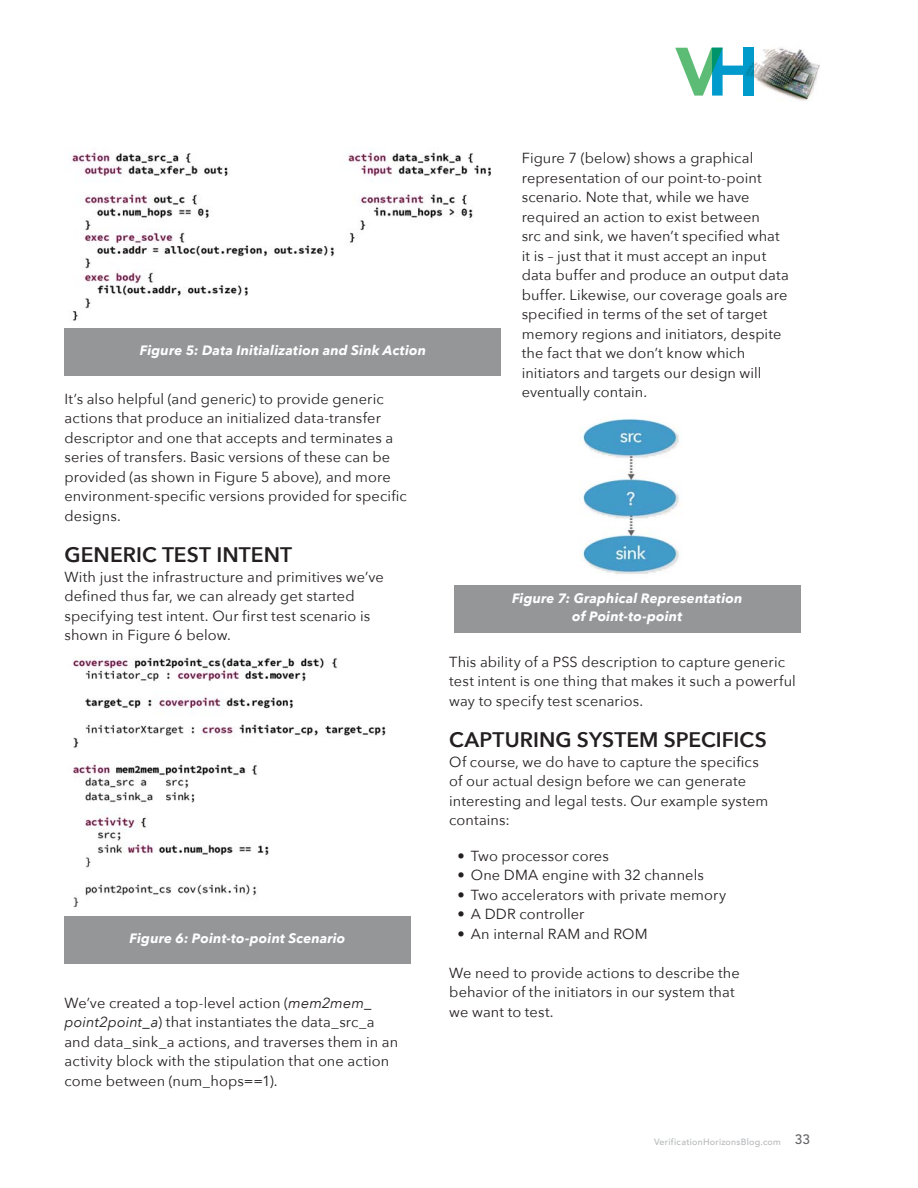
<style>
.page{position:relative;width:918px;height:1188px;background:#fff}
.page>*{position:absolute;margin:0;border:0;box-sizing:border-box;transform-origin:0 0}
.t1{font:600 21px "Avenir Next";color:#231f20}
.t2{font:14.55px/19.5px "Avenir Next";letter-spacing:.005em;color:#231f20}
.t3{font:italic 700 13.5px/18px "Avenir Next";letter-spacing:.01em;color:#fff;text-align:center}
.t4{font:500 9px "Avenir";letter-spacing:.025em;color:#b6b8ba}
.s1{font-style:italic}
.s2{font-size:13.5px;color:#636466}
</style>
<div class="page">
<svg style="left:675px;top:48px;width:68px;height:48px"></svg>
<img style="left:743px;top:47px;width:77px;height:54px">
<img style="left:743px;top:48px;width:11px;height:48px">
<div style="left:64px;top:916px;width:347px;height:47px;background:#949698"></div>
<img style="left:73px;top:657px;width:313px;height:251px">
<div style="left:64px;top:329px;width:437px;height:47px;background:#949698"></div>
<img style="left:70px;top:152px;width:421px;height:169px">
<div style="left:454px;top:586px;width:347px;height:47px;background:#949698"></div>
<img style="left:581px;top:418px;width:101px;height:156px">
<p class="t3" style="left:140px;top:342px;width:288px">Figure 5: Data Initialization and Sink Action</p>
<p class="t2" style="left:65px;top:390px;width:344px">It’s also helpful (and generic) to provide generic actions that produce an initialized data-transfer descriptor and one that accepts and terminates a series of transfers. Basic versions of these can be provided (as shown in Figure 5 above), and more environment-specific versions provided for specific designs.</p>
<h1 class="t1" style="left:65px;top:541px;width:229px">GENERIC TEST INTENT</h1>
<p class="t2" style="left:65px;top:567px;width:321px">With just the infrastructure and primitives we’ve defined thus far, we can already get started specifying test intent. Our first test scenario is shown in Figure 6 below.</p>
<p class="t3" style="left:130px;top:930px;width:217px">Figure 6: Point-to-point Scenario</p>
<p class="t2" style="left:65px;top:993px;width:335px">We’ve created a top-level action (<span class="s1">mem2mem_ point2point_a</span>) that instantiates the data_src_a and data_sink_a actions, and traverses them in an activity block with the stipulation that one action come between (num_hops==1).</p>
<p class="t2" style="left:522px;top:149px;width:269px">Figure 7 (below) shows a graphical representation of our point-to-point scenario. Note that, while we have required an action to exist between<br>src and sink, we haven’t specified what it is – just that it must accept an input data buffer and produce an output data buffer. Likewise, our coverage goals are specified in terms of the set of target memory regions and initiators, despite the fact that we don’t know which initiators and targets our design will eventually contain.</p>
<p class="t3" style="left:512px;top:590px;width:232px">Figure 7: Graphical Representation of Point-to-point</p>
<p class="t2" style="left:449px;top:652px;width:348px">This ability of a PSS description to capture generic test intent is one thing that makes it such a powerful way to specify test scenarios.</p>
<h1 class="t1" style="left:449px;top:726px;width:319px">CAPTURING SYSTEM SPECIFICS</h1>
<p class="t2" style="left:449px;top:752px;width:321px">Of course, we do have to capture the specifics of our actual design before we can generate interesting and legal tests. Our example system contains:</p>
<p class="t2" style="left:457px;top:846px;width:153px">• Two processor cores</p>
<p class="t2" style="left:457px;top:866px;width:248px">• One DMA engine with 32 channels</p>
<p class="t2" style="left:457px;top:885px;width:270px">• Two accelerators with private memory</p>
<p class="t2" style="left:457px;top:905px;width:129px">• A DDR controller</p>
<p class="t2" style="left:457px;top:924px;width:192px">• An internal RAM and ROM</p>
<p class="t2" style="left:449px;top:963px;width:292px">We need to provide actions to describe the behavior of the initiators in our system that we want to test.</p>
<p class="t4" style="left:654px;top:1138px;width:157px">VerificationHorizonsBlog.com <span class="s2">33</span></p>
</div>
